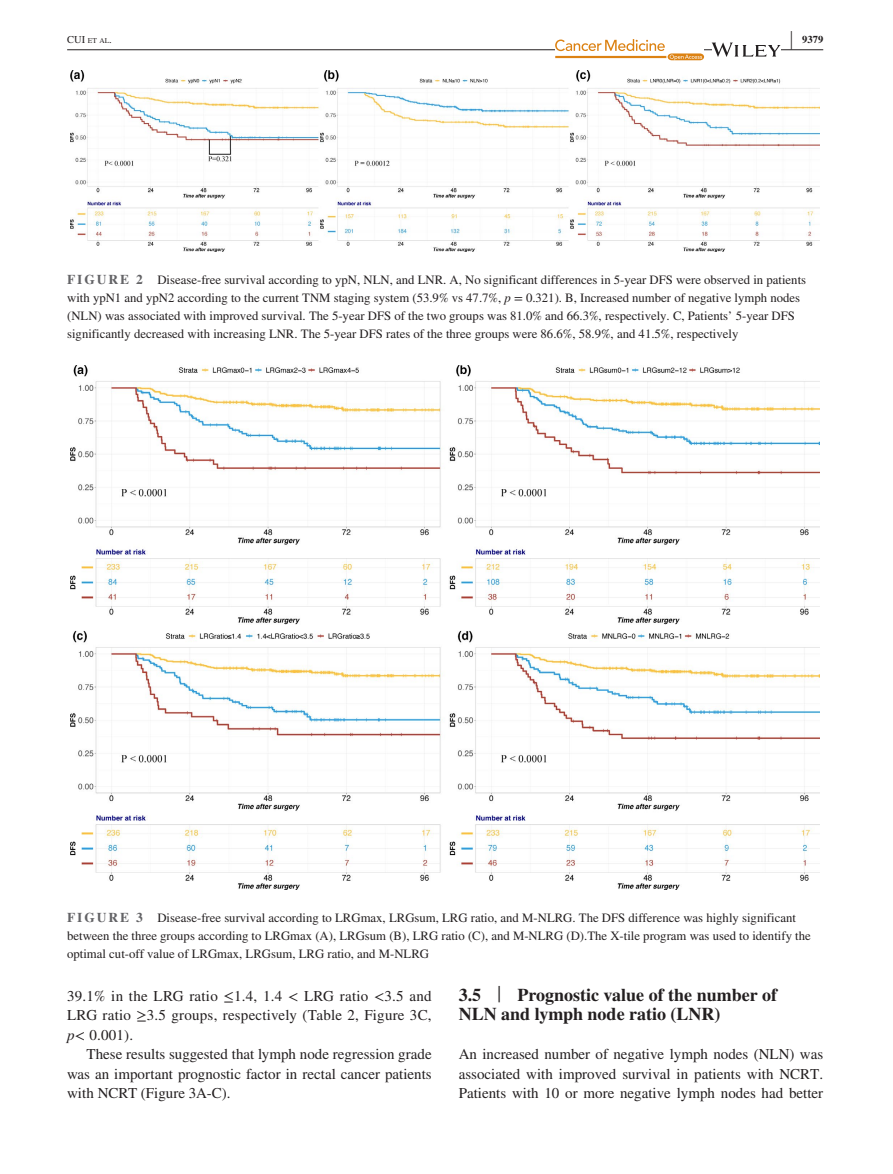
<style>
.page{position:relative;width:893px;height:1174px;background:#fff}
.page>*{position:absolute;margin:0;border:0;box-sizing:border-box;transform-origin:0 0}
.t1{font:700 25.95px "STIX";color:#231f20;scale:.36 1}
.t2{font:700 18px/19.5px "STIX";color:#231f20}
.t3{font:15px/19.5px "STIX";color:#231f20;text-align:justify}
.t4{font:12.75px/18px "STIX";color:#231f20}
.t5{font:10.5px "STIX";color:#231f20}
.t6{font:700 10.5px "STIX";color:#231f20}
.s1{font-size:7.35px}
.s2{font-weight:700;font-size:13.5px;color:#636366}
.s3{font-style:italic}
.s4{font-weight:400;font-size:23.7px}
</style>
<div class="page">
<hr style="left:67px;top:49px;width:756px;height:1px;background:#231f20">
<svg style="left:555px;top:39px;width:149px;height:21px"></svg>
<svg style="left:712px;top:43px;width:68px;height:14px"></svg>
<img style="left:71px;top:70px;width:748px;height:182px">
<img style="left:71px;top:365px;width:748px;height:524px">
<h1 class="t1" style="left:790px;top:25px;width:7px">|</h1>
<p class="t5" style="left:67px;top:32px;width:46px">CUI <span class="s1">et al</span>.</p>
<p class="t6" style="left:802px;top:33px;width:22px">9379</p>
<p class="t4" style="left:67px;top:272px;width:740px"><span class="s2">FIGURE 2</span> Disease-free survival according to ypN, NLN, and LNR. A, No significant differences in 5-year DFS were observed in patients with ypN1 and ypN2 according to the current TNM staging system (53.9% vs 47.7%, <span class="s3">p</span> = 0.321). B, Increased number of negative lymph nodes (NLN) was associated with improved survival. The 5-year DFS of the two groups was 81.0% and 66.3%, respectively. C, Patients’ 5-year DFS significantly decreased with increasing LNR. The 5-year DFS rates of the three groups were 86.6%, 58.9%, and 41.5%, respectively</p>
<p class="t4" style="left:67px;top:909px;width:745px"><span class="s2">FIGURE 3</span> Disease-free survival according to LRGmax, LRGsum, LRG ratio, and M-NLRG. The DFS difference was highly significant between the three groups according to LRGmax (A), LRGsum (B), LRG ratio (C), and M-NLRG (D).The X-tile program was used to identify the optimal cut-off value of LRGmax, LRGsum, LRG ratio, and M-NLRG</p>
<p class="t3" style="left:67px;top:986px;width:366px">39.1% in the LRG ratio ≤1.4, 1.4 &lt; LRG ratio &lt;3.5 and LRG ratio ≥3.5 groups, respectively (Table 2, Figure 3C, <span class="s3">p</span>&lt; 0.001).</p>
<p class="t3" style="left:67px;top:1045px;width:366px;text-indent:20px">These results suggested that lymph node regression grade was an important prognostic factor in rectal cancer patients with NCRT (Figure 3A-C).</p>
<h2 class="t2" style="left:459px;top:984px;width:320px">3.5 <span class="s4">|</span> Prognostic value of the number of<br>NLN and lymph node ratio (LNR)</h2>
<p class="t3" style="left:459px;top:1045px;width:366px">An increased number of negative lymph nodes (NLN) was associated with improved survival in patients with NCRT.<br>Patients with 10 or more negative lymph nodes had better</p>
</div>
